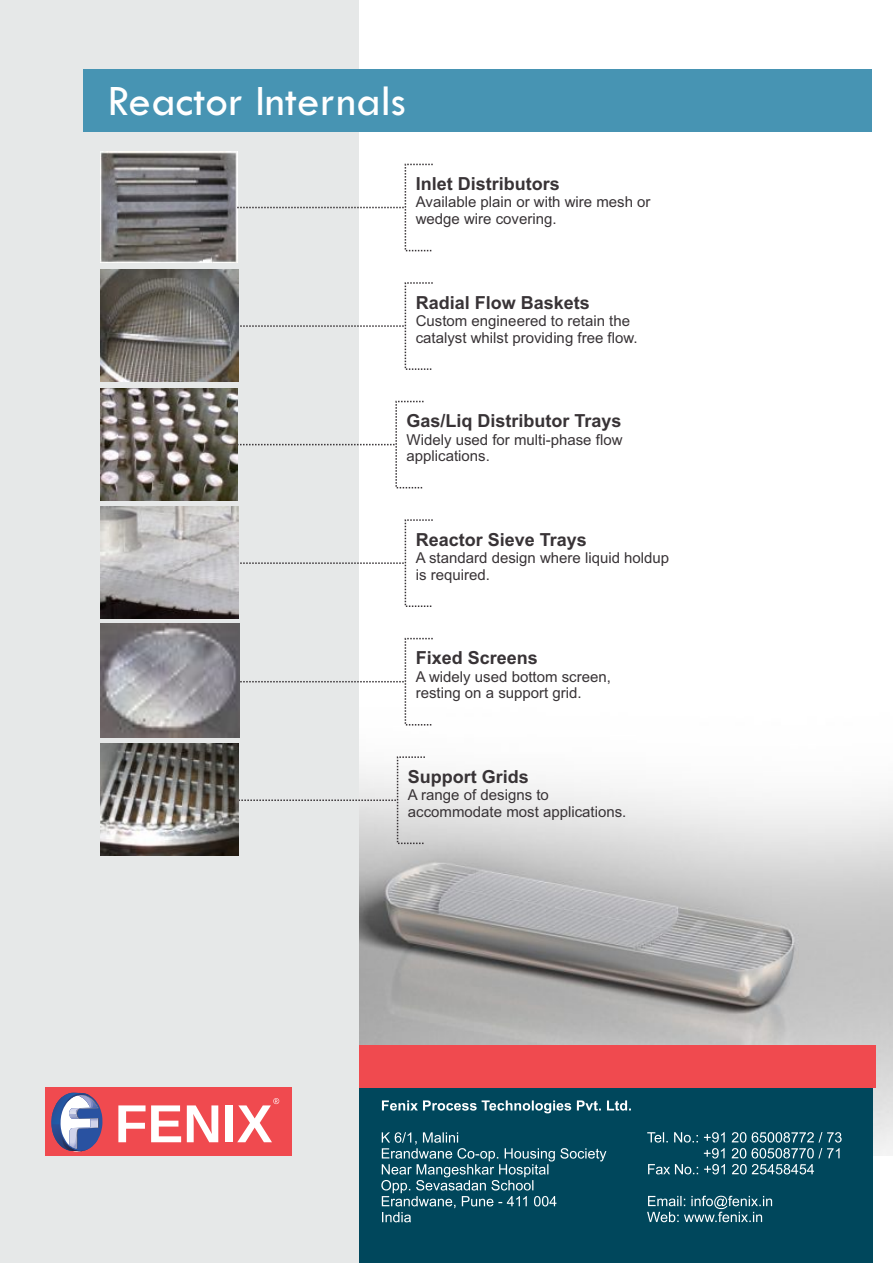
<style>
.page{position:relative;width:893px;height:1263px;background:#fff}
.page>*{position:absolute;margin:0;border:0;box-sizing:border-box;transform-origin:0 0}
.t1{font:700 53.55px "Arimo";color:#fff}
.t2{font:45px "Tw Cen";color:#fff}
.t3{font:700 18px "Arial";color:#383336}
.t4{font:15px/16.8px "Arial";color:#383336}
</style>
<div class="page">
<img style="left:359px;top:775px;width:534px;height:381px">
<div style="left:0;top:0;width:359px;height:1263px;background:#e6e8e8"></div>
<div style="left:84px;top:69px;width:788px;height:62px;background:#4794b3"></div>
<div style="left:359px;top:1045px;width:513px;height:218px;background:#00475c"></div>
<img style="left:101px;top:151px;width:137px;height:112px">
<svg style="left:237px;top:163px;width:196px;height:89px"></svg>
<svg style="left:238px;top:281px;width:195px;height:90px"></svg>
<svg style="left:238px;top:400px;width:186px;height:89px"></svg>
<svg style="left:238px;top:519px;width:195px;height:89px"></svg>
<svg style="left:239px;top:637px;width:194px;height:89px"></svg>
<svg style="left:238px;top:756px;width:188px;height:89px"></svg>
<img style="left:101px;top:744px;width:137px;height:112px">
<img style="left:101px;top:624px;width:138px;height:113px">
<img style="left:101px;top:507px;width:137px;height:111px">
<img style="left:101px;top:388px;width:137px;height:112px">
<img style="left:101px;top:270px;width:137px;height:111px">
<svg style="left:382px;top:1100px;width:249px;height:13px"></svg>
<svg style="left:647px;top:1132px;width:195px;height:10px"></svg>
<svg style="left:647px;top:1148px;width:193px;height:74px"></svg>
<svg style="left:381px;top:1132px;width:225px;height:90px"></svg>
<div style="left:46px;top:1087px;width:246px;height:68px;background:#f04a4f"></div>
<svg style="left:273px;top:1098px;width:6px;height:6px"></svg>
<svg style="left:51px;top:1093px;width:52px;height:58px"></svg>
<div style="left:359px;top:1045px;width:516px;height:42px;background:#f04a4f"></div>
<h2 class="t2" style="left:107px;top:84px;width:300px">Reactor Internals</h2>
<p class="t3" style="left:416px;top:177px;width:146px">Inlet Distributors</p>
<p class="t4" style="left:416px;top:195px;width:236px">Available plain or with wire mesh or wedge wire covering.</p>
<p class="t3" style="left:416px;top:295px;width:176px">Radial Flow Baskets</p>
<p class="t4" style="left:416px;top:314px;width:223px">Custom engineered to retain the catalyst whilst providing free flow.</p>
<p class="t3" style="left:407px;top:414px;width:217px">Gas/Liq Distributor Trays</p>
<p class="t4" style="left:407px;top:432px;width:217px">Widely used for multi-phase flow applications.</p>
<p class="t3" style="left:416px;top:533px;width:173px">Reactor Sieve Trays</p>
<p class="t4" style="left:416px;top:551px;width:255px">A standard design where liquid holdup is required.</p>
<p class="t3" style="left:416px;top:651px;width:124px">Fixed Screens</p>
<p class="t4" style="left:416px;top:669px;width:197px">A widely used bottom screen, resting on a support grid.</p>
<h1 class="t1" style="left:115px;top:1103px;width:159px">FENIX</h1>
<p class="t3" style="left:408px;top:770px;width:123px">Support Grids</p>
<p class="t4" style="left:408px;top:788px;width:220px">A range of designs to accommodate most applications.</p>
</div>
